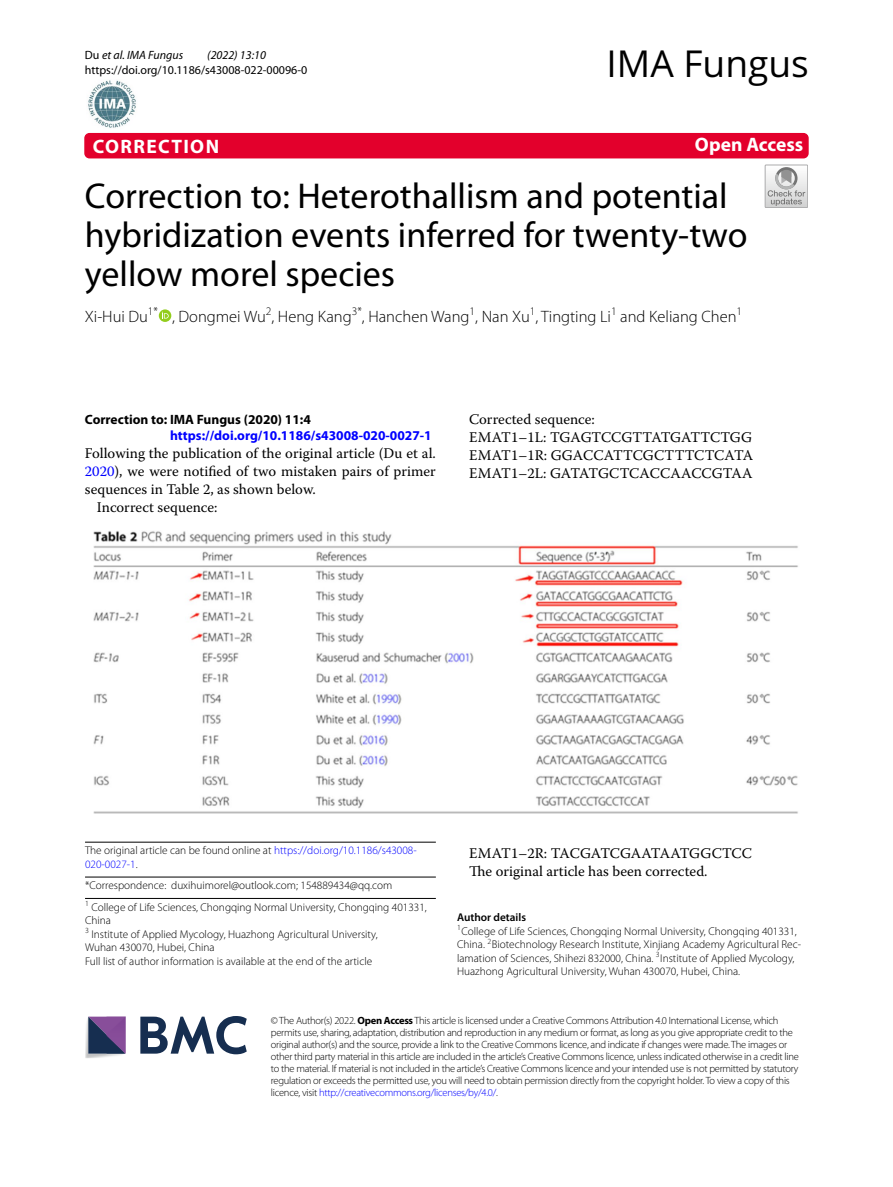
<style>
.page{position:relative;width:893px;height:1187px;background:#fff}
.page>*{position:absolute;margin:0;border:0;box-sizing:border-box;transform-origin:0 0}
.t1{font:37.05px "Open Sans";color:#000}
.t2{font:36px/39px "Myriad Pro";color:#000}
.t3{font:700 19.5px "Myriad Pro";letter-spacing:.07em;color:#fff}
.t4{font:700 19.5px "Myriad Pro";color:#fff}
.t5{font:300 16.5px "Myriad Pro";color:#000}
.t6{font:14.7px/18px "Warnock Pro";color:#000}
.t7{font:700 13.5px "Myriad Pro";color:#00f}
.t8{font:700 13.5px "Myriad Pro";color:#000}
.t9{font:12px "Myriad Pro";color:#000}
.t10{font:italic 12px "Myriad Pro";color:#000}
.t11{font:300 11.25px/13.5px "Myriad Pro";color:#000}
.t12{font:300 11.25px/13.5px "Myriad Pro";color:#00f}
.t13{font:300 10.5px/12px "Myriad Pro";letter-spacing:-.025em;color:#000}
.s1{font-style:normal}
.s2{color:#00f}
.s3{color:#000}
.s4{font-weight:600}
.s5{font-weight:700}
</style>
<div class="page">
<div style="left:85px;top:134px;width:723px;height:24px;background:#e3002c;border-radius:4px"></div>
<div style="left:84px;top:133px;width:725px;height:25px;border:2px solid #e3002c;border-radius:4px"></div>
<svg style="left:159px;top:309px;width:12px;height:13px"></svg>
<svg style="left:162px;top:312px;width:7px;height:6px"></svg>
<img style="left:94px;top:531px;width:704px;height:282px">
<div style="left:765px;top:165px;width:43px;height:43px;border:1px solid #ababac"></div>
<svg style="left:765px;top:165px;width:43px;height:42px"></svg>
<img style="left:85px;top:1018px;width:38px;height:40px">
<svg style="left:140px;top:1016px;width:107px;height:38px"></svg>
<svg style="left:88px;top:1016px;width:18px;height:37px"></svg>
<img style="left:106px;top:1016px;width:20px;height:38px">
<img style="left:106px;top:1016px;width:19px;height:18px">
<img style="left:106px;top:1034px;width:19px;height:19px">
<img style="left:88px;top:80px;width:48px;height:48px">
<hr style="left:85px;top:841px;width:351px;height:1px;background:#000">
<hr style="left:85px;top:876px;width:351px;height:1px;background:#000">
<hr style="left:85px;top:898px;width:351px;height:1px;background:#000">
<p class="t10" style="left:85px;top:48px;width:100px"><span class="s1">Du</span> et al. IMA Fungus</p>
<p class="t10" style="left:207px;top:48px;width:60px">(2022) 13:10</p>
<p class="t9" style="left:85px;top:63px;width:224px">https://doi.org/10.1186/s43008-022-00096-0</p>
<h1 class="t1" style="left:606px;top:38px;width:204px">IMA Fungus</h1>
<h3 class="t4" style="left:695px;top:131px;width:110px">Open Access</h3>
<h3 class="t3" style="left:93px;top:134px;width:128px">CORRECTION</h3>
<h2 class="t2" style="left:85px;top:176px;width:664px">Correction to: Heterothallism and potential hybridization events inferred for twenty‑two yellow morel species</h2>
<h3 class="t5" style="left:85px;top:307px;width:659px">Xi‑Hui Du<sup>1*</sup> , Dongmei Wu<sup>2</sup>, Heng Kang<sup>3*</sup>, Hanchen Wang<sup>1</sup>, Nan Xu<sup>1</sup>, Tingting Li<sup>1</sup> and Keliang Chen<sup>1</sup></h3>
<p class="t8" style="left:85px;top:410px;width:227px">Correction to: IMA Fungus (2020) 11:4</p>
<p class="t7" style="left:170px;top:427px;width:263px">https://doi.org/10.1186/s43008-020-0027-1</p>
<h3 class="t6" style="left:85px;top:444px;width:352px">Following the publication of the original article (Du et al.</h3>
<h3 class="t6" style="left:85px;top:462px;width:352px"><span class="s2">2020</span>), we were notified of two mistaken pairs of primer</h3>
<h3 class="t6" style="left:85px;top:480px;width:233px">sequences in Table 2, as shown below.</h3>
<h3 class="t6" style="left:97px;top:498px;width:122px">Incorrect sequence:</h3>
<h3 class="t6" style="left:469px;top:410px;width:286px">Corrected sequence:<br>EMAT1–1L: TGAGTCCGTTATGATTCTGG<br>EMAT1–1R: GGACCATTCGCTTTCTCATA<br>EMAT1–2L: GATATGCTCACCAACCGTAA</h3>
<p class="t12" style="left:85px;top:843px;width:331px"><span class="s3">The original article can be found online at</span> https://doi.org/10.1186/s43008-<br>020- 0027-1<span class="s3">.</span></p>
<p class="t11" style="left:85px;top:874px;width:343px;line-height:21.3px">*Correspondence: duxihuimorel@outlook.com; 154889434@qq.com<br><sup>1</sup> College of Life Sciences, Chongqing Normal University, Chongqing 401331,</p>
<p class="t11" style="left:85px;top:913px;width:294px">China<br><sup>3</sup> Institute of Applied Mycology, Huazhong Agricultural University, Wuhan 430070, Hubei, China<br>Full list of author information is available at the end of the article</p>
<h3 class="t6" style="left:469px;top:844px;width:284px">EMAT1–2R: TACGATCGAATAATGGCTCC<br>The original article has been corrected.</h3>
<p class="t11" style="left:457px;top:911px;width:345px"><span class="s4">Author details<br></span><sup>1</sup>College of Life Sciences, Chongqing Normal University, Chongqing 401331, China. <sup>2</sup>Biotechnology Research Institute, Xinjiang Academy Agricultural Rec‑ lamation of Sciences, Shihezi 832000, China. <sup>3</sup>Institute of Applied Mycology, Huazhong Agricultural University, Wuhan 430070, Hubei, China.</p>
<p class="t13" style="left:271px;top:1014px;width:529px">© The Author(s) 2022. <span class="s5">Open Access</span> This article is licensed under a Creative Commons Attribution 4.0 International License, which permits use, sharing, adaptation, distribution and reproduction in any medium or format, as long as you give appropriate credit to the original author(s) and the source, provide a link to the Creative Commons licence, and indicate if changes were made. The images or other third party material in this article are included in the article’s Creative Commons licence, unless indicated otherwise in a credit line to the material. If material is not included in the article’s Creative Commons licence and your intended use is not permitted by statutory regulation or exceeds the permitted use, you will need to obtain permission directly from the copyright holder. To view a copy of this licence, visit <span class="s2">http://creativecommons.org/licenses/by/4.0/</span>.</p>
</div>
